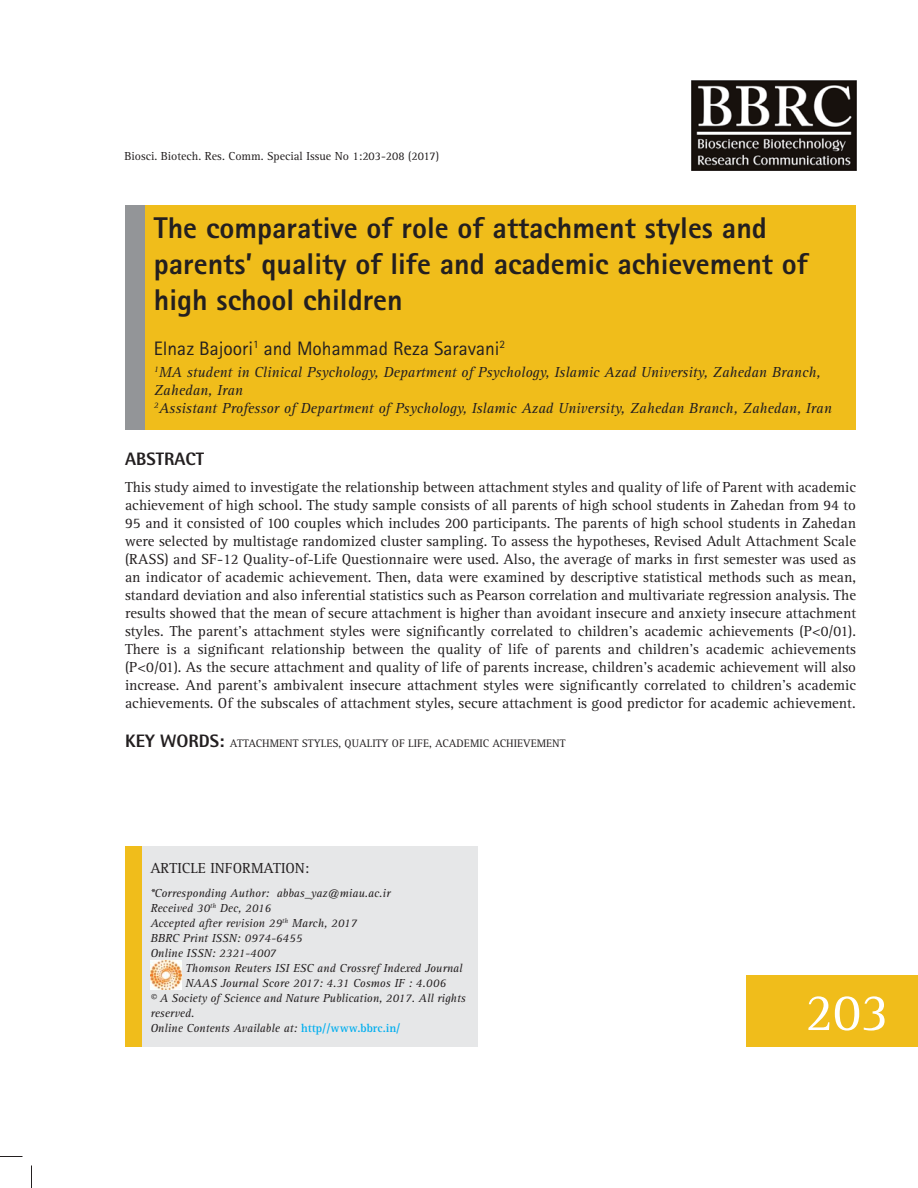
<style>
.page{position:relative;width:918px;height:1188px;background:#fff}
.page>*{position:absolute;margin:0;border:0;box-sizing:border-box;transform-origin:0 0}
.t1{font:54px "Rotis Serif Std";color:#fff}
.t2{font:800 30px/36px "Rotis Sans Serif Std";color:#231f20}
.t3{font:19.5px "Rotis Sans Serif Std";color:#231f20}
.t4{font:800 18px "Rotis Semi Sans Std";color:#231f20}
.t5{font:15px/18px "Rotis Serif Std";color:#231f20;text-align:justify}
.t6{font:italic 15px/18px "Rotis Serif Std";color:#231f20}
.t7{font:italic 12px/15px "Rotis Serif Std";color:#231f20}
.t8{font:12px "Rotis Serif Std";color:#231f20}
.t9{font:11.25px "Rotis Serif Std";color:#231f20}
.s1{font-family:"Rotis Semi Sans Std";font-weight:800;font-size:18px}
.s2{font-weight:700;font-style:normal;color:#00aeef}
</style>
<div class="page">
<div style="left:136px;top:205px;width:720px;height:225px;background:#f0bd1b"></div>
<div style="left:125px;top:205px;width:20px;height:225px;background:#939598"></div>
<div style="left:747px;top:975px;width:171px;height:72px;background:#f0bd1b"></div>
<img style="left:691px;top:81px;width:165px;height:90px">
<div style="left:141px;top:846px;width:337px;height:201px;background:#e6e7e8"></div>
<div style="left:125px;top:846px;width:16px;height:201px;background:#f0bd1b"></div>
<img style="left:150px;top:961px;width:31px;height:29px">
<svg style="left:0;top:1156px;width:22px;height:1px"></svg>
<svg style="left:31px;top:1166px;width:1px;height:22px"></svg>
<p class="t8" style="left:124px;top:151px;width:316px">Biosci. Biotech. Res. Comm. Special Issue No 1:203-208 (2017)</p>
<h2 class="t2" style="left:154px;top:213px;width:656px">The comparative of role of attachment styles and parents’ quality of life and academic achievement of high school children</h2>
<h3 class="t3" style="left:154px;top:341px;width:353px">Elnaz Bajoori<sup>1</sup> and Mohammad Reza Saravani<sup>2</sup></h3>
<p class="t6" style="left:154px;top:365px;width:679px"><sup>1</sup>MA student in Clinical Psychology, Department of Psychology, Islamic Azad University, Zahedan Branch,<br>Zahedan, Iran<br><sup>2</sup>Assistant Professor of Department of Psychology, Islamic Azad University, Zahedan Branch, Zahedan, Iran</p>
<p class="t4" style="left:125px;top:452px;width:81px">ABSTRACT</p>
<p class="t5" style="left:125px;top:479px;width:732px">This study aimed to investigate the relationship between attachment styles and quality of life of Parent with academic achievement of high school. The study sample consists of all parents of high school students in Zahedan from 94 to 95 and it consisted of 100 couples which includes 200 participants. The parents of high school students in Zahedan were selected by multistage randomized cluster sampling. To assess the hypotheses, Revised Adult Attachment Scale (RASS) and SF-12 Quality-of-Life Questionnaire were used. Also, the average of marks in first semester was used as an indicator of academic achievement. Then, data were examined by descriptive statistical methods such as mean, standard deviation and also inferential statistics such as Pearson correlation and multivariate regression analysis. The results showed that the mean of secure attachment is higher than avoidant insecure and anxiety insecure attachment styles. The parent’s attachment styles were significantly correlated to children’s academic achievements (P&lt;0/01).<br>There is a significant relationship between the quality of life of parents and children’s academic achievements (P&lt;0/01). As the secure attachment and quality of life of parents increase, children’s academic achievement will also increase. And parent’s ambivalent insecure attachment styles were significantly correlated to children’s academic achievements. Of the subscales of attachment styles, secure attachment is good predictor for academic achievement.</p>
<p class="t9" style="left:125px;top:739px;width:442px"><span class="s1">KEY WORDS:</span> ATTACHMENT STYLES, QUALITY OF LIFE, ACADEMIC ACHIEVEMENT</p>
<p class="t5" style="left:150px;top:860px;width:161px">ARTICLE INFORMATION:</p>
<p class="t7" style="left:150px;top:887px;width:242px">*Corresponding Author: abbas_yaz@miau.ac.ir<br>Received 30<sup>th</sup> Dec, 2016<br>Accepted after revision 29<sup>th</sup> March, 2017<br>BBRC Print ISSN: 0974-6455<br>Online ISSN: 2321-4007</p>
<p class="t7" style="left:186px;top:962px;width:279px">Thomson Reuters ISI ESC and Crossref Indexed Journal</p>
<p class="t7" style="left:186px;top:977px;width:262px">NAAS Journal Score 2017: 4.31 Cosmos IF : 4.006</p>
<p class="t7" style="left:150px;top:992px;width:317px">© A Society of Science and Nature Publication, 2017. All rights</p>
<p class="t7" style="left:150px;top:1007px;width:45px">reserved.</p>
<p class="t7" style="left:150px;top:1022px;width:252px">Online Contents Available at: <span class="s2">http//www.bbrc.in/</span></p>
<h1 class="t1" style="left:805px;top:989px;width:86px">203</h1>
</div>
